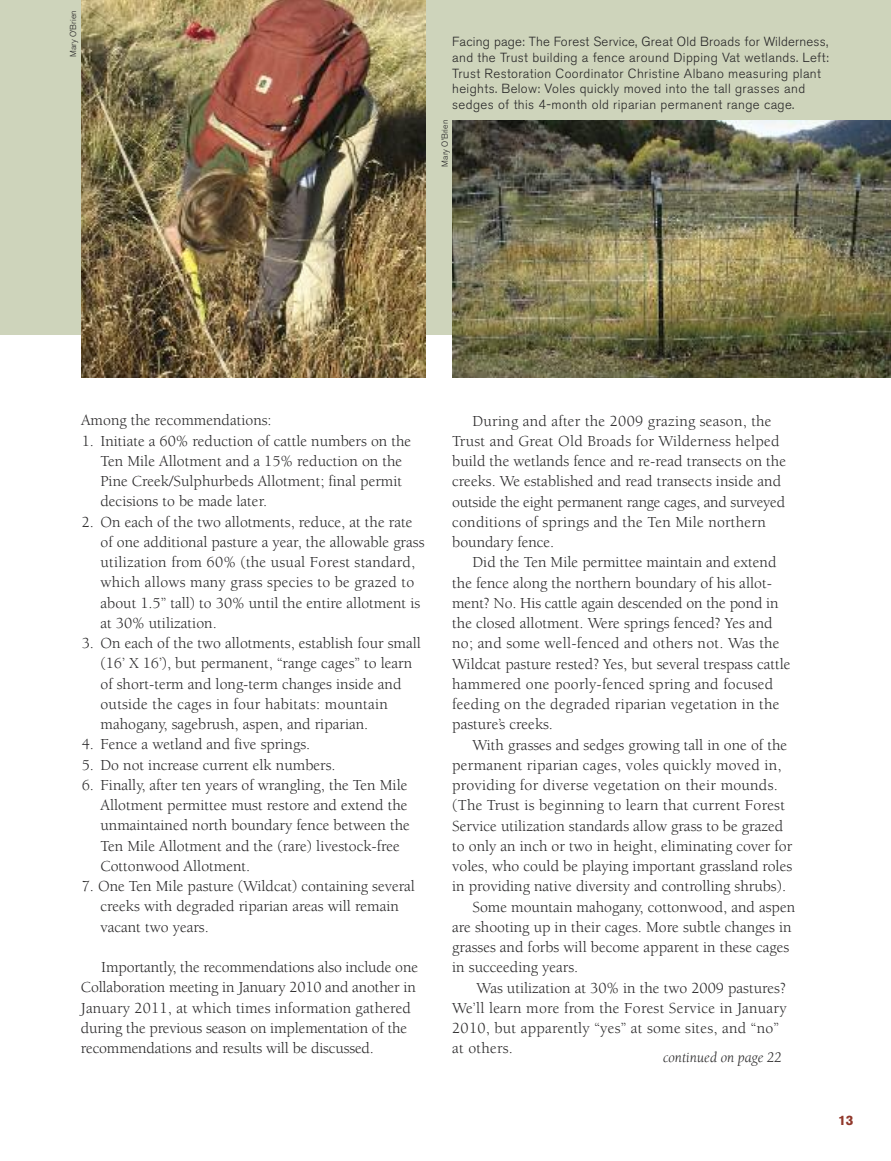
<style>
.page{position:relative;width:891px;height:1161px;background:#fff}
.page>*{position:absolute;margin:0;border:0;box-sizing:border-box;transform-origin:0 0}
.t1{font:15.75px/20.2px "Berkeley";color:#272627}
.t2{font:italic 15px "Berkeley";color:#272627}
.t3{font:900 13.5px "Akzidenz Grotesk";color:#91382b}
.t4{font:300 13.2px/15.8px "Akzidenz Grotesk BE";letter-spacing:.03em;color:#272627}
.t5{font:300 8.7px "Akzidenz Grotesk BE";color:#272627}
</style>
<div class="page">
<div style="left:0;top:0;width:891px;height:334px;background:#ced4bb"></div>
<img style="left:452px;top:120px;width:439px;height:258px">
<img style="left:81px;top:0;width:344px;height:378px">
<p class="t5" style="left:69px;top:57px;width:48px;rotate:-90deg">Mary O’Brien</p>
<p class="t4" style="left:452px;top:35px;width:378px">Facing page: The Forest Service, Great Old Broads for Wilderness, and the Trust building a fence around Dipping Vat wetlands. Left:<br>Trust Restoration Coordinator Christine Albano measuring plant heights. Below: Voles quickly moved into the tall grasses and sedges of this 4-month old riparian permanent range cage.</p>
<p class="t5" style="left:441px;top:167px;width:48px;rotate:-90deg">Mary O’Brien</p>
<p class="t1" style="left:81px;top:412px;width:192px">Among the recommendations:</p>
<p class="t1" style="left:101px;top:432px;width:312px;text-indent:-19px">1. Initiate a 60% reduction of cattle numbers on the Ten Mile Allotment and a 15% reduction on the Pine Creek/Sulphurbeds Allotment; final permit decisions to be made later.</p>
<p class="t1" style="left:101px;top:513px;width:326px;text-indent:-19px">2. On each of the two allotments, reduce, at the rate of one additional pasture a year, the allowable grass utilization from 60% (the usual Forest standard, which allows many grass species to be grazed to about 1.5” tall) to 30% until the entire allotment is at 30% utilization.</p>
<p class="t1" style="left:101px;top:634px;width:322px;text-indent:-19px">3. On each of the two allotments, establish four small (16’ X 16’), but permanent, “range cages” to learn of short-term and long-term changes inside and outside the cages in four habitats: mountain mahogany, sagebrush, aspen, and riparian.</p>
<p class="t1" style="left:82px;top:736px;width:230px">4. Fence a wetland and five springs.</p>
<p class="t1" style="left:82px;top:756px;width:255px">5. Do not increase current elk numbers.</p>
<p class="t1" style="left:101px;top:776px;width:311px;text-indent:-19px">6. Finally, after ten years of wrangling, the Ten Mile Allotment permittee must restore and extend the unmaintained north boundary fence between the Ten Mile Allotment and the (rare) livestock-free Cottonwood Allotment.</p>
<p class="t1" style="left:100px;top:877px;width:316px;text-indent:-19px">7. One Ten Mile pasture (Wildcat) containing several creeks with degraded riparian areas will remain vacant two years.</p>
<p class="t1" style="left:81px;top:958px;width:339px;text-indent:20px">Importantly, the recommendations also include one Collaboration meeting in January 2010 and another in January 2011, at which times information gathered during the previous season on implementation of the recommendations and results will be discussed.</p>
<p class="t1" style="left:452px;top:412px;width:335px;text-indent:20px">During and after the 2009 grazing season, the Trust and Great Old Broads for Wilderness helped build the wetlands fence and re-read transects on the creeks. We established and read transects inside and outside the eight permanent range cages, and surveyed conditions of springs and the Ten Mile northern boundary fence.</p>
<p class="t1" style="left:452px;top:554px;width:340px;text-indent:20px">Did the Ten Mile permittee maintain and extend the fence along the northern boundary of his allot&shy;ment? No. His cattle again descended on the pond in the closed allotment. Were springs fenced? Yes and no; and some well-fenced and others not. Was the Wildcat pasture rested? Yes, but several trespass cattle hammered one poorly-fenced spring and focused feeding on the degraded riparian vegetation in the pasture’s creeks.</p>
<p class="t1" style="left:472px;top:736px;width:316px">With grasses and sedges growing tall in one of the</p>
<p class="t1" style="left:452px;top:756px;width:331px">permanent riparian cages, voles quickly moved in,</p>
<p class="t1" style="left:452px;top:776px;width:327px">providing for diverse vegetation on their mounds.</p>
<p class="t1" style="left:452px;top:797px;width:334px">(The Trust is beginning to learn that current Forest</p>
<p class="t1" style="left:452px;top:817px;width:333px">Service utilization standards allow grass to be grazed</p>
<p class="t1" style="left:452px;top:837px;width:342px">to only an inch or two in height, eliminating cover for</p>
<p class="t1" style="left:452px;top:857px;width:342px">voles, who could be playing important grassland roles</p>
<p class="t1" style="left:452px;top:878px;width:335px">in providing native diversity and controlling shrubs).</p>
<p class="t1" style="left:472px;top:898px;width:324px">Some mountain mahogany, cottonwood, and aspen</p>
<p class="t1" style="left:452px;top:918px;width:341px">are shooting up in their cages. More subtle changes in</p>
<p class="t1" style="left:452px;top:938px;width:339px">grasses and forbs will become apparent in these cages</p>
<p class="t1" style="left:452px;top:959px;width:128px">in succeeding years.</p>
<p class="t1" style="left:477px;top:979px;width:311px">Was utilization at 30% in the two 2009 pastures?</p>
<p class="t1" style="left:452px;top:999px;width:336px">We’ll learn more from the Forest Service in January</p>
<p class="t1" style="left:452px;top:1019px;width:328px">2010, but apparently “yes” at some sites, and “no”</p>
<p class="t1" style="left:452px;top:1040px;width:62px">at others.</p>
<p class="t2" style="left:663px;top:1052px;width:120px">continued on page 22</p>
<p class="t3" style="left:838px;top:1115px;width:16px">13</p>
</div>
